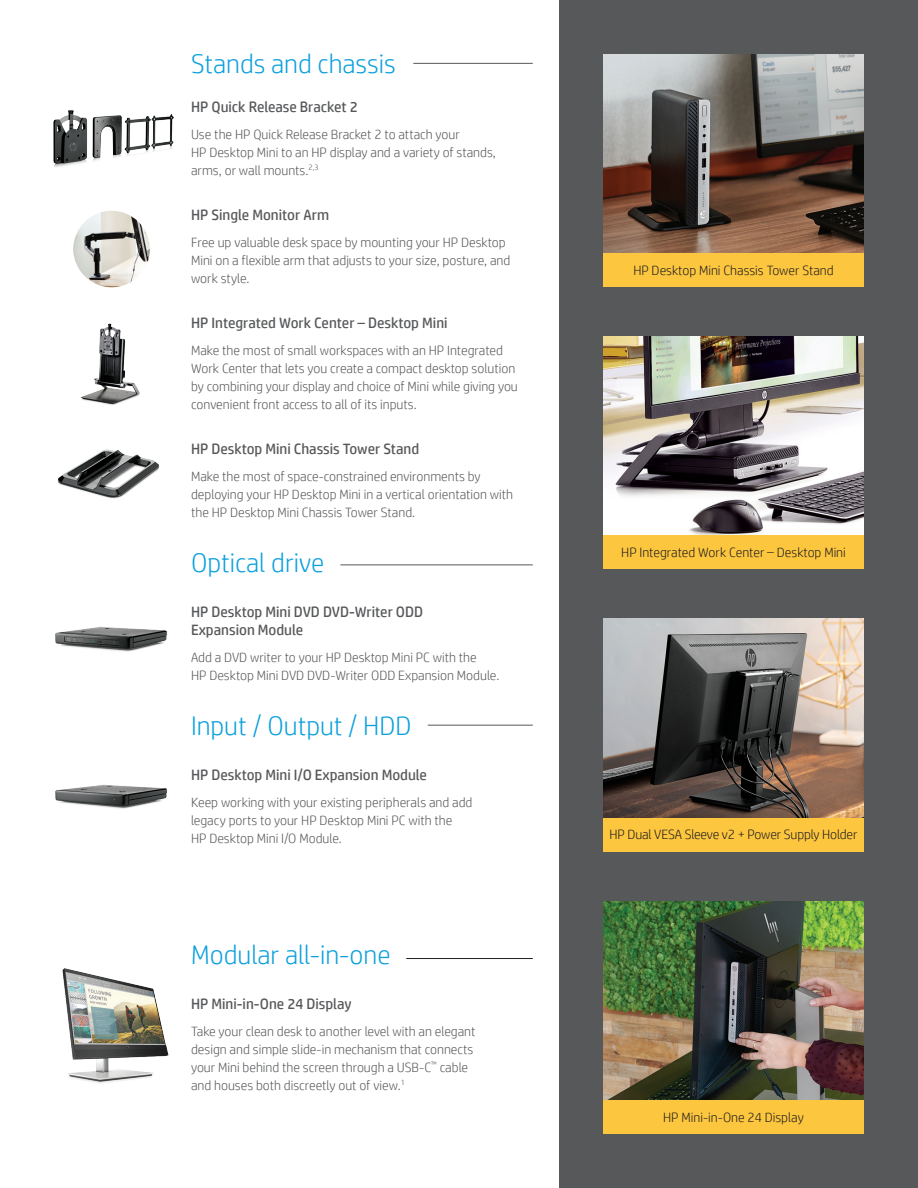
<style>
.page{position:relative;width:918px;height:1188px;background:#fff}
.page>*{position:absolute;margin:0;border:0;box-sizing:border-box;transform-origin:0 0}
.t1{font:300 27px "HP Simplified";color:#0ca0dd}
.t2{font:15px/18px "HP Simplified";color:#57585a}
.t3{font:300 13.5px/18px "HP Simplified";color:#57585a}
.t4{font:300 13.5px "HP Simplified";letter-spacing:-.005em;color:#231f20}
</style>
<div class="page">
<div style="left:559px;top:0;width:359px;height:1188px;background:#57585a"></div>
<img style="left:53px;top:110px;width:121px;height:57px">
<img style="left:81px;top:323px;width:59px;height:82px">
<img style="left:58px;top:449px;width:101px;height:50px">
<img style="left:73px;top:211px;width:77px;height:76px;border-radius:38px">
<hr style="left:413px;top:63px;width:120px;height:1px;background:#57585a">
<hr style="left:340px;top:565px;width:193px;height:1px;background:#57585a">
<hr style="left:428px;top:725px;width:105px;height:1px;background:#57585a">
<hr style="left:406px;top:958px;width:127px;height:1px;background:#231f20">
<img style="left:603px;top:54px;width:261px;height:199px">
<div style="left:603px;top:253px;width:261px;height:34px;background:#fcc63f"></div>
<img style="left:603px;top:336px;width:261px;height:200px">
<div style="left:603px;top:536px;width:261px;height:33px;background:#fcc63f"></div>
<img style="left:603px;top:619px;width:261px;height:199px">
<div style="left:603px;top:818px;width:261px;height:34px;background:#fcc63f"></div>
<img style="left:603px;top:901px;width:261px;height:199px">
<div style="left:603px;top:1100px;width:261px;height:34px;background:#fcc63f"></div>
<img style="left:62px;top:968px;width:107px;height:115px">
<img style="left:55px;top:784px;width:112px;height:25px">
<img style="left:55px;top:626px;width:112px;height:26px">
<h1 class="t1" style="left:191px;top:46px;width:206px">Stands and chassis</h1>
<p class="t2" style="left:191px;top:98px;width:168px">HP Quick Release Bracket 2</p>
<p class="t3" style="left:191px;top:125px;width:306px">Use the HP Quick Release Bracket 2 to attach your<br>HP Desktop Mini to an HP display and a variety of stands, arms, or wall mounts.<sup>2,3</sup></p>
<p class="t2" style="left:191px;top:206px;width:139px">HP Single Monitor Arm</p>
<p class="t3" style="left:191px;top:233px;width:321px">Free up valuable desk space by mounting your HP Desktop<br>Mini on a flexible arm that adjusts to your size, posture, and work style.</p>
<p class="t2" style="left:191px;top:314px;width:258px">HP Integrated Work Center – Desktop Mini</p>
<p class="t3" style="left:191px;top:341px;width:328px">Make the most of small workspaces with an HP Integrated Work Center that lets you create a compact desktop solution by combining your display and choice of Mini while giving you convenient front access to all of its inputs.</p>
<p class="t2" style="left:191px;top:440px;width:230px">HP Desktop Mini Chassis Tower Stand</p>
<p class="t3" style="left:191px;top:467px;width:324px">Make the most of space-constrained environments by deploying your HP Desktop Mini in a vertical orientation with the HP Desktop Mini Chassis Tower Stand.</p>
<h1 class="t1" style="left:191px;top:545px;width:135px">Optical drive</h1>
<p class="t2" style="left:191px;top:603px;width:234px">HP Desktop Mini DVD DVD-Writer ODD<br>Expansion Module</p>
<p class="t3" style="left:191px;top:648px;width:310px">Add a DVD writer to your HP Desktop Mini PC with the<br>HP Desktop Mini DVD DVD-Writer ODD Expansion Module.</p>
<h1 class="t1" style="left:191px;top:708px;width:222px">Input / Output / HDD</h1>
<p class="t2" style="left:191px;top:765px;width:237px">HP Desktop Mini I/O Expansion Module</p>
<p class="t3" style="left:191px;top:793px;width:283px">Keep working with your existing peripherals and add legacy ports to your HP Desktop Mini PC with the<br>HP Desktop Mini I/O Module.</p>
<h1 class="t1" style="left:191px;top:937px;width:201px">Modular all-in-one</h1>
<p class="t2" style="left:191px;top:994px;width:162px">HP Mini-in-One 24 Display</p>
<p class="t3" style="left:191px;top:1022px;width:286px">Take your clean desk to another level with an elegant design and simple slide-in mechanism that connects your Mini behind the screen through a USB-C<sup>™</sup> cable and houses both discreetly out of view.<sup>1</sup></p>
<p class="t4" style="left:633px;top:261px;width:202px">HP Desktop Mini Chassis Tower Stand</p>
<p class="t4" style="left:621px;top:544px;width:226px">HP Integrated Work Center – Desktop Mini</p>
<p class="t4" style="left:610px;top:826px;width:249px">HP Dual VESA Sleeve v2 + Power Supply Holder</p>
<p class="t4" style="left:663px;top:1108px;width:142px">HP Mini-in-One 24 Display</p>
</div>
